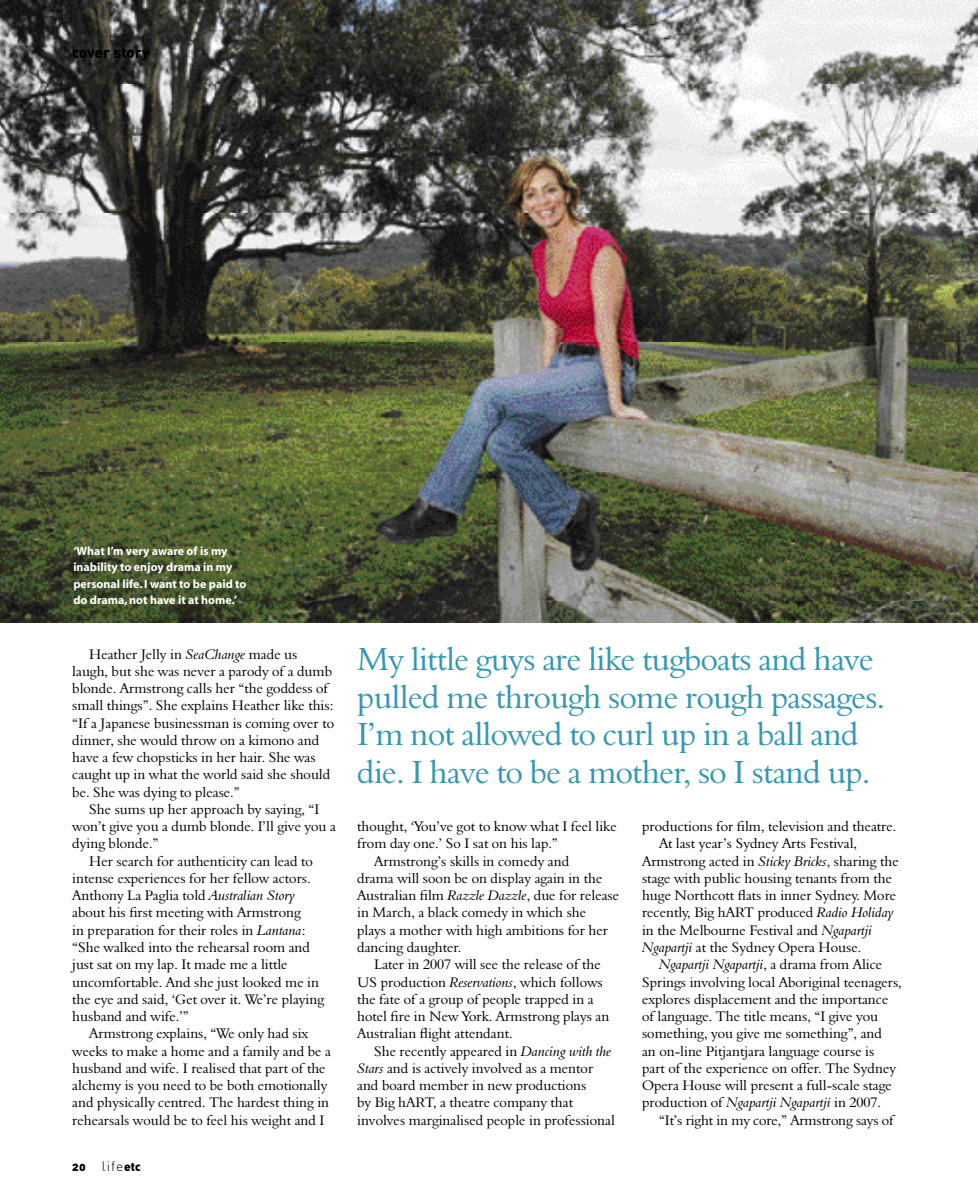
<style>
.page{position:relative;width:978px;height:1183px;background:#fff}
.page>*{position:absolute;margin:0;border:0;box-sizing:border-box;transform-origin:0 0}
.t1{font:33px/37.5px "Aldine 401 BT Roman A";letter-spacing:-.02em;color:#3498b0}
.t2{font:15px "DINCE Black Alternate";letter-spacing:-.005em;color:#000}
.t3{font:14.25px/17.2px "Aldine 401 BT Roman A";color:#000}
.t4{font:14.25px "Aldine 401 BT Italic A";color:#000}
.t5{font:700 12px/16.5px "Myriad";color:#fff}
.t6{font:12px "DINCE Black Alternate";color:#000}
.s1{font-family:"Aldine 401 BT Italic A"}
.s2{font-family:"DINCE Light Alternate";font-size:13.5px}
.s3{font-family:"Aldine 401 BT Roman A"}
</style>
<div class="page">
<img style="left:0;top:0;width:978px;height:622px">
<p class="t2" style="left:72px;top:47px;width:79px">cover story</p>
<p class="t5" style="left:73px;top:543px;width:175px">‘What I’m very aware of is my inability to enjoy drama in my personal life. I want to be paid to do drama, not have it at home.’</p>
<p class="t3" style="left:72px;top:646px;width:263px;text-indent:17px">Heather Jelly in <span class="s1">SeaChange</span> made us laugh, but she was never a parody of a dumb blonde. Armstrong calls her “the goddess of small things”. She explains Heather like this: “If a Japanese businessman is coming over to dinner, she would throw on a kimono and have a few chopsticks in her hair. She was caught up in what the world said she should be. She was dying to please.”</p>
<p class="t3" style="left:89px;top:801px;width:232px">She sums up her approach by saying, “I</p>
<p class="t3" style="left:72px;top:818px;width:265px">won’t give you a dumb blonde. I’ll give you a</p>
<p class="t3" style="left:72px;top:836px;width:88px">dying blonde.”</p>
<p class="t3" style="left:89px;top:853px;width:225px">Her search for authenticity can lead to</p>
<p class="t3" style="left:72px;top:870px;width:240px">intense experiences for her fellow actors.</p>
<p class="t3" style="left:72px;top:887px;width:224px">Anthony La Paglia told <span class="s1">Australian Story</span></p>
<p class="t3" style="left:72px;top:905px;width:230px">about his first meeting with Armstrong</p>
<p class="t3" style="left:72px;top:922px;width:235px">in preparation for their roles in <span class="s1">Lantana</span>:</p>
<p class="t3" style="left:72px;top:939px;width:239px">“She walked into the rehearsal room and</p>
<p class="t3" style="left:72px;top:956px;width:217px">just sat on my lap. It made me a little</p>
<p class="t3" style="left:72px;top:974px;width:248px">uncomfortable. And she just looked me in</p>
<p class="t3" style="left:72px;top:991px;width:253px">the eye and said, ‘Get over it. We’re playing</p>
<p class="t3" style="left:72px;top:1008px;width:118px">husband and wife.’”</p>
<p class="t3" style="left:89px;top:1025px;width:220px">Armstrong explains, “We only had six</p>
<p class="t3" style="left:72px;top:1043px;width:260px">weeks to make a home and a family and be a</p>
<p class="t3" style="left:72px;top:1060px;width:255px">husband and wife. I realised that part of the</p>
<p class="t3" style="left:72px;top:1077px;width:257px">alchemy is you need to be both emotionally</p>
<p class="t3" style="left:72px;top:1094px;width:258px">and physically centred. The hardest thing in</p>
<p class="t3" style="left:72px;top:1112px;width:254px">rehearsals would be to feel his weight and I</p>
<p class="t6" style="left:72px;top:1162px;width:70px">20 <span class="s2">life</span>etc</p>
<h1 class="t1" style="left:357px;top:643px;width:529px">My little guys are like tugboats and have pulled me through some rough passages.<br>I’m not allowed to curl up in a ball and die. I have to be a mother, so I stand up.</h1>
<p class="t3" style="left:357px;top:818px;width:261px">thought, ‘You’ve got to know what I feel like</p>
<p class="t3" style="left:357px;top:836px;width:202px">from day one.’ So I sat on his lap.”</p>
<p class="t3" style="left:374px;top:853px;width:197px">Armstrong’s skills in comedy and</p>
<p class="t3" style="left:357px;top:870px;width:247px">drama will soon be on display again in the</p>
<p class="t3" style="left:357px;top:887px;width:263px">Australian film <span class="s1">Razzle Dazzle</span>, due for release</p>
<p class="t3" style="left:357px;top:905px;width:231px">in March, a black comedy in which she</p>
<p class="t3" style="left:357px;top:922px;width:252px">plays a mother with high ambitions for her</p>
<p class="t3" style="left:357px;top:939px;width:106px">dancing daughter.</p>
<p class="t3" style="left:374px;top:956px;width:228px">Later in 2007 will see the release of the</p>
<p class="t3" style="left:357px;top:974px;width:247px">US production <span class="s1">Reservations</span>, which follows</p>
<p class="t3" style="left:357px;top:991px;width:238px">the fate of a group of people trapped in a</p>
<p class="t3" style="left:357px;top:1008px;width:254px">hotel fire in New York. Armstrong plays an</p>
<p class="t3" style="left:357px;top:1025px;width:157px">Australian flight attendant.</p>
<p class="t3" style="left:374px;top:1043px;width:239px">She recently appeared in <span class="s1">Dancing with the</span></p>
<p class="t3" style="left:357px;top:1060px;width:238px"><span class="s1">Stars</span> and is actively involved as a mentor</p>
<p class="t3" style="left:357px;top:1077px;width:231px">and board member in new productions</p>
<p class="t3" style="left:357px;top:1094px;width:217px">by Big hART, a theatre company that</p>
<p class="t3" style="left:357px;top:1112px;width:259px">involves marginalised people in professional</p>
<p class="t3" style="left:642px;top:818px;width:256px">productions for film, television and theatre.</p>
<p class="t3" style="left:659px;top:836px;width:200px">At last year’s Sydney Arts Festival,</p>
<p class="t3" style="left:642px;top:853px;width:258px">Armstrong acted in <span class="s1">Sticky Bricks</span>, sharing the</p>
<p class="t3" style="left:642px;top:870px;width:251px">stage with public housing tenants from the</p>
<p class="t3" style="left:642px;top:887px;width:256px">huge Northcott flats in inner Sydney. More</p>
<p class="t3" style="left:642px;top:905px;width:253px">recently, Big hART produced <span class="s1">Radio Holiday</span></p>
<p class="t3" style="left:642px;top:922px;width:232px">in the Melbourne Festival and <span class="s1">Ngapartji</span></p>
<p class="t3" style="left:642px;top:939px;width:221px"><span class="s1">Ngapartji</span> at the Sydney Opera House.</p>
<p class="t4" style="left:659px;top:958px;width:225px">Ngapartji Ngapartji<span class="s3">, a drama from Alice</span></p>
<p class="t3" style="left:642px;top:974px;width:261px">Springs involving local Aboriginal teenagers, explores displacement and the importance of language. The title means, “I give you something, you give me something”, and<br>an on-line Pitjantjara language course is<br>part of the experience on offer. The Sydney Opera House will present a full-scale stage production of <span class="s1">Ngapartji Ngapartji</span> in 2007.</p>
<p class="t3" style="left:659px;top:1112px;width:236px">“It’s right in my core,” Armstrong says of</p>
</div>
